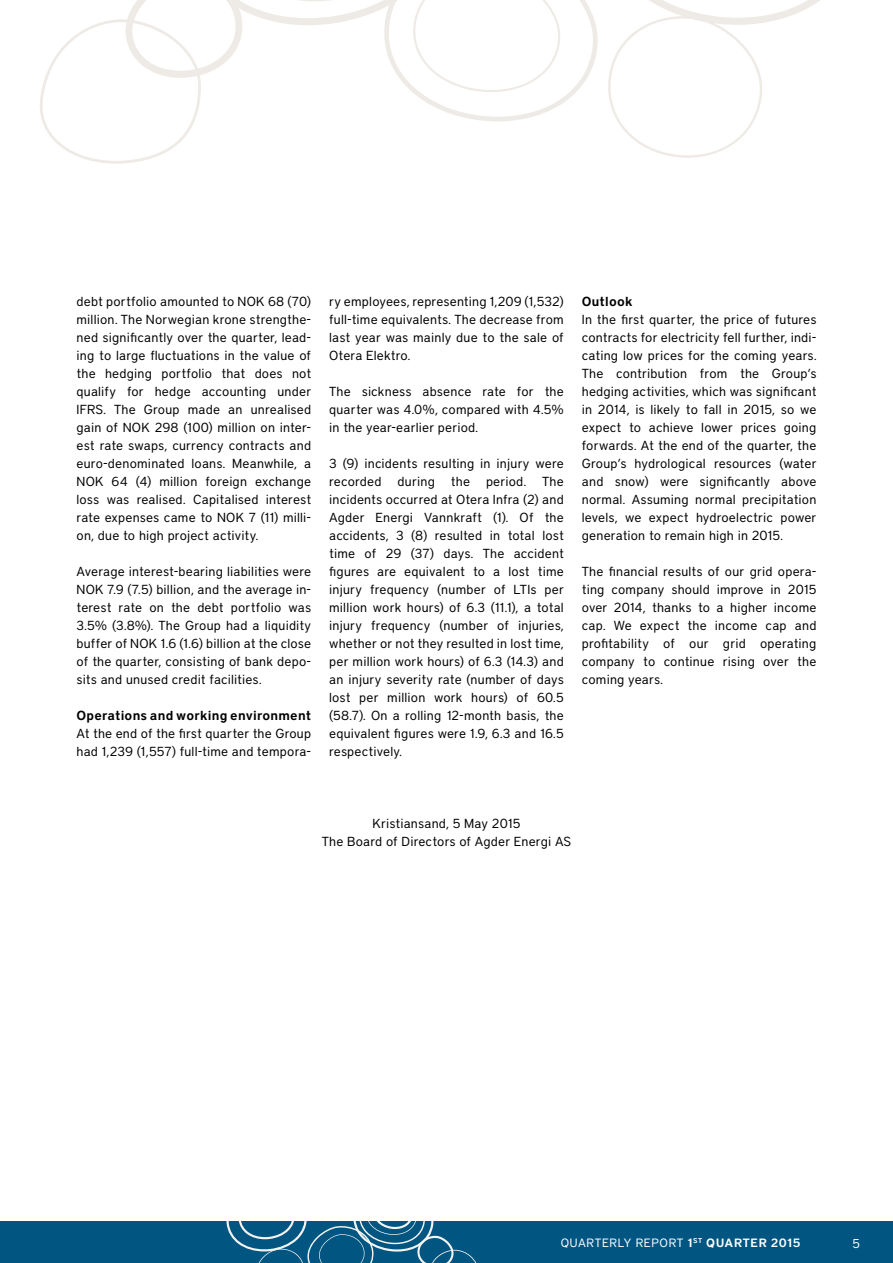
<style>
.page{position:relative;width:893px;height:1263px;background:#fff}
.page>*{position:absolute;margin:0;border:0;box-sizing:border-box;transform-origin:0 0}
.t1{font:13.05px/18px "District";letter-spacing:.015em;color:#000;text-align:justify}
.t2{font:600 13.05px "District";letter-spacing:.015em;color:#000}
.t3{font:12.75px "District";color:#fff}
.t4{font:12px "District";letter-spacing:.06em;color:#fff}
.s1{font-weight:600}
</style>
<div class="page">
<svg style="left:40px;top:0;width:780px;height:164px"></svg>
<div style="left:0;top:1221px;width:893px;height:42px;background:#005581"></div>
<svg style="left:226px;top:1221px;width:251px;height:42px"></svg>
<p class="t1" style="left:77px;top:292px;width:236px">debt portfolio amounted to NOK 68 (70) million. The Norwegian krone strengthe&shy;ned significantly over the quarter, lead&shy;ing to large fluctuations in the value of the hedging portfolio that does not qualify for hedge accounting under IFRS. The Group made an unrealised gain of NOK 298 (100) million on inter&shy;est rate swaps, currency contracts and euro-denominated loans. Meanwhile, a NOK 64 (4) million foreign exchange loss was realised. Capitalised interest rate expenses came to NOK 7 (11) milli&shy;on, due to high project activity.</p>
<p class="t1" style="left:77px;top:562px;width:236px">Average interest-bearing liabilities were NOK 7.9 (7.5) billion, and the average in&shy;terest rate on the debt portfolio was 3.5% (3.8%). The Group had a liquidity buffer of NOK 1.6 (1.6) billion at the close of the quarter, consisting of bank depo&shy;sits and unused credit facilities.</p>
<p class="t2" style="left:77px;top:708px;width:236px">Operations and working environment</p>
<p class="t1" style="left:77px;top:724px;width:236px">At the end of the first quarter the Group had 1,239 (1,557) full-time and tempora-</p>
<p class="t1" style="left:329px;top:292px;width:236px">ry employees, representing 1,209 (1,532) full-time equivalents. The decrease from last year was mainly due to the sale of Otera Elektro.</p>
<p class="t1" style="left:329px;top:382px;width:236px">The sickness absence rate for the quarter was 4.0%, compared with 4.5% in the year-earlier period.</p>
<p class="t1" style="left:329px;top:454px;width:236px">3 (9) incidents resulting in injury were recorded during the period. The incidents occurred at Otera Infra (2) and Agder Energi Vannkraft (1). Of the accidents, 3 (8) resulted in total lost time of 29 (37) days. The accident figures are equivalent to a lost time injury frequency (number of LTIs per million work hours) of 6.3 (11.1), a total injury frequency (number of injuries, whether or not they resulted in lost time, per million work hours) of 6.3 (14.3) and an injury severity rate (number of days lost per million work hours) of 60.5 (58.7). On a rolling 12-month basis, the equivalent figures were 1.9, 6.3 and 16.5 respectively.</p>
<p class="t2" style="left:582px;top:293px;width:52px">Outlook</p>
<p class="t1" style="left:582px;top:310px;width:236px">In the first quarter, the price of futures contracts for electricity fell further, indi&shy;cating low prices for the coming years.<br>The contribution from the Group’s hedging activities, which was significant in 2014, is likely to fall in 2015, so we expect to achieve lower prices going forwards. At the end of the quarter, the Group’s hydrological resources (water and snow) were significantly above normal. Assuming normal precipitation levels, we expect hydroelectric power generation to remain high in 2015.</p>
<p class="t1" style="left:582px;top:562px;width:236px">The financial results of our grid opera&shy;ting company should improve in 2015 over 2014, thanks to a higher income cap. We expect the income cap and profitability of our grid operating company to continue rising over the coming years.</p>
<p class="t1" style="left:322px;top:814px;width:251px;text-align:center">Kristiansand, 5 May 2015<br>The Board of Directors of Agder Energi AS</p>
<p class="t4" style="left:561px;top:1236px;width:241px">QUARTERLY REPORT <span class="s1">1</span><sup>ST</sup> <span class="s1">QUARTER 2015</span></p>
<p class="t3" style="left:852px;top:1236px;width:9px">5</p>
</div>
